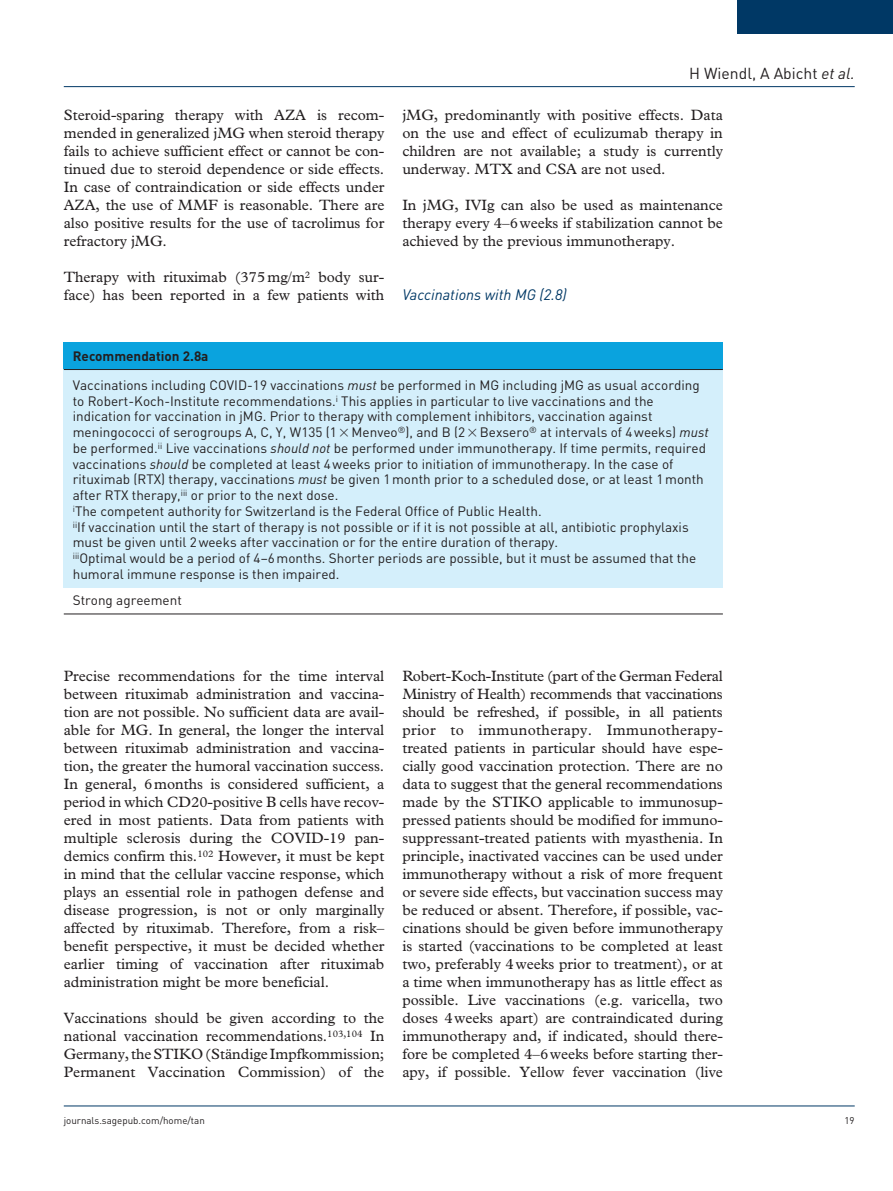
<style>
.page{position:relative;width:893px;height:1191px;background:#fff}
.page>*{position:absolute;margin:0;border:0;box-sizing:border-box;transform-origin:0 0}
.t1{font:15.75px "DIN";color:#231f20}
.t2{font:15px/18px "Plantin Std";color:#231f20;text-align:justify}
.t3{font:italic 15px "DIN";color:#003865}
.t4{font:13.5px/15.8px "DIN";color:#231f20}
.t5{font:9.75px "DIN";color:#231f20}
.s1{font-style:italic}
.s2{font-weight:700}
</style>
<div class="page">
<hr style="left:64px;top:86px;width:791px;height:1px;background:#003865">
<hr style="left:64px;top:1105px;width:791px;height:1px;background:#003865">
<div style="left:738px;top:0;width:155px;height:34px;background:#003865"></div>
<div style="left:64px;top:342px;width:659px;height:27px;background:#0aa3de"></div>
<div style="left:64px;top:369px;width:659px;height:219px;background:#d4effb"></div>
<hr style="left:64px;top:369px;width:659px;height:1px;background:#231f20">
<hr style="left:64px;top:613px;width:659px;height:1px;background:#231f20">
<p class="t2" style="left:64px;top:106px;width:322px">Steroid-sparing therapy with AZA is recom&shy;mended in generalized jMG when steroid therapy fails to achieve sufficient effect or cannot be con&shy;tinued due to steroid dependence or side effects.<br>In case of contraindication or side effects under AZA, the use of MMF is reasonable. There are also positive results for the use of tacrolimus for refractory jMG.</p>
<p class="t2" style="left:64px;top:268px;width:322px">Therapy with rituximab (375mg/m<sup>2</sup> body sur&shy;face) has been reported in a few patients with</p>
<p class="t1" style="left:689px;top:63px;width:167px">H Wiendl, A Abicht <span class="s1">et al.</span></p>
<p class="t2" style="left:402px;top:106px;width:322px">jMG, predominantly with positive effects. Data on the use and effect of eculizumab therapy in children are not available; a study is currently underway. MTX and CSA are not used.</p>
<p class="t2" style="left:402px;top:196px;width:322px">In jMG, IVIg can also be used as maintenance therapy every 4–6weeks if stabilization cannot be achieved by the previous immunotherapy.</p>
<p class="t3" style="left:402px;top:285px;width:166px">Vaccinations with MG (2.8)</p>
<p class="t4" style="left:73px;top:341px;width:628px;line-height:29.4px"><span class="s2">Recommendation 2.8a<br></span>Vaccinations including COVID-19 vaccinations <span class="s1">must</span> be performed in MG including jMG as usual according</p>
<p class="t4" style="left:73px;top:393px;width:637px">to Robert-Koch-Institute recommendations.<sup>i</sup> This applies in particular to live vaccinations and the indication for vaccination in jMG. Prior to therapy with complement inhibitors, vaccination against meningococci of serogroups A, C, Y, W135 (1 Menveo<sup>®</sup>), and B (2 Bexsero<sup>®</sup> at intervals of 4weeks) <span class="s1">must </span>be performed.<sup>ii</sup> Live vaccinations <span class="s1">should not</span> be performed under immunotherapy. If time permits, required vaccinations <span class="s1">should</span> be completed at least 4weeks prior to initiation of immunotherapy. In the case of rituximab (RTX) therapy, vaccinations <span class="s1">must</span> be given 1month prior to a scheduled dose, or at least 1month after RTX therapy,<sup>iii</sup> or prior to the next dose.<br><sup>i</sup>The competent authority for Switzerland is the Federal Office of Public Health.<br><sup>ii</sup>If vaccination until the start of therapy is not possible or if it is not possible at all, antibiotic prophylaxis must be given until 2weeks after vaccination or for the entire duration of therapy.<br><sup>iii</sup>Optimal would be a period of 4–6months. Shorter periods are possible, but it must be assumed that the humoral immune response is then impaired.</p>
<p class="t4" style="left:73px;top:592px;width:111px">Strong agreement</p>
<p class="t2" style="left:64px;top:667px;width:322px">Precise recommendations for the time interval between rituximab administration and vaccina&shy;tion are not possible. No sufficient data are avail&shy;able for MG. In general, the longer the interval between rituximab administration and vaccina&shy;tion, the greater the humoral vaccination success.<br>In general, 6months is considered sufficient, a period in which CD20-positive B cells have recov&shy;ered in most patients. Data from patients with multiple sclerosis during the COVID-19 pan&shy;demics confirm this.<sup>102</sup> However, it must be kept in mind that the cellular vaccine response, which plays an essential role in pathogen defense and disease progression, is not or only marginally affected by rituximab. Therefore, from a risk– benefit perspective, it must be decided whether earlier timing of vaccination after rituximab administration might be more beneficial.</p>
<p class="t2" style="left:64px;top:1009px;width:322px">Vaccinations should be given according to the national vaccination recommendations.<sup>103,104</sup> In Germany, the STIKO (Ständige Impfkommission; Permanent Vaccination Commission) of the</p>
<p class="t2" style="left:402px;top:667px;width:322px">Robert-Koch-Institute (part of the German Federal Ministry of Health) recommends that vaccinations should be refreshed, if possible, in all patients prior to immunotherapy. Immunotherapy&shy;treated patients in particular should have espe&shy;cially good vaccination protection. There are no data to suggest that the general recommendations made by the STIKO applicable to immunosup&shy;pressed patients should be modified for immuno&shy;suppressant-treated patients with myasthenia. In principle, inactivated vaccines can be used under immunotherapy without a risk of more frequent or severe side effects, but vaccination success may be reduced or absent. Therefore, if possible, vac&shy;cinations should be given before immunotherapy is started (vaccinations to be completed at least two, preferably 4weeks prior to treatment), or at a time when immunotherapy has as little effect as possible. Live vaccinations (e.g. varicella, two doses 4weeks apart) are contraindicated during immunotherapy and, if indicated, should there&shy;fore be completed 4–6weeks before starting ther&shy;apy, if possible. Yellow fever vaccination (live</p>
<p class="t5" style="left:64px;top:1114px;width:143px">journals.sagepub.com/home/tan</p>
<p class="t5" style="left:844px;top:1114px;width:12px">19</p>
</div>
